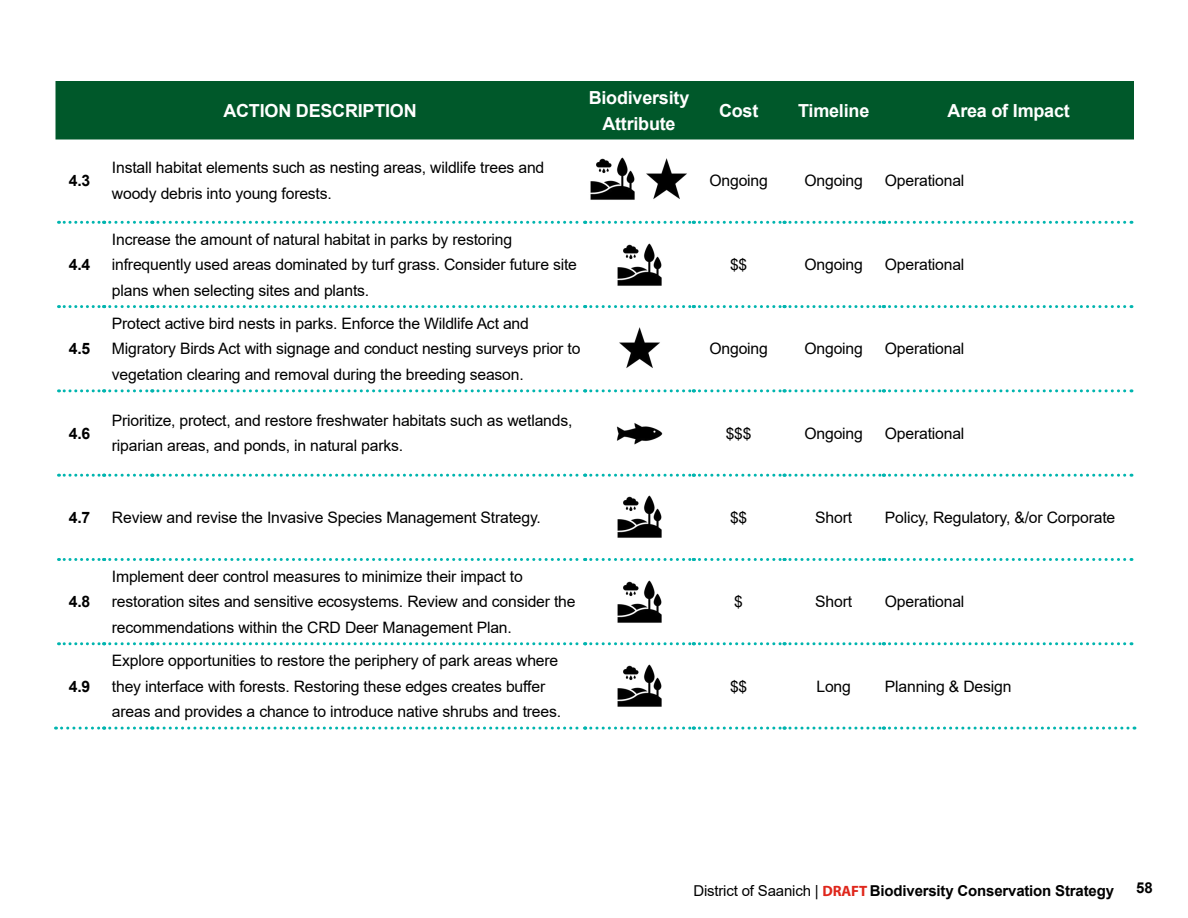
<style>
.page{position:relative;width:1188px;height:918px;background:#fff}
.page>*{position:absolute;margin:0;border:0;box-sizing:border-box;transform-origin:0 0}
.t1{font:700 18px/25.5px "Arial";letter-spacing:-.01em;color:#fff;text-align:center}
.t2{font:15.75px/25.5px "Arial";letter-spacing:-.01em;color:#000}
.t3{font:700 15.75px "Arial";color:#000}
.t4{font:700 15px "Arial";letter-spacing:-.01em;color:#000}
.s1{font-weight:400}
.s2{font-family:"Myriad Pro";color:#df271c}
</style>
<div class="page">
<div style="left:56px;top:81px;width:1078px;height:59px;background:#00582a"></div>
<svg style="left:58px;top:642px;width:1074px;height:3px"></svg>
<svg style="left:56px;top:727px;width:1079px;height:3px"></svg>
<svg style="left:58px;top:221px;width:1074px;height:3px"></svg>
<svg style="left:58px;top:305px;width:1074px;height:3px"></svg>
<svg style="left:58px;top:389px;width:1074px;height:3px"></svg>
<svg style="left:58px;top:474px;width:1074px;height:3px"></svg>
<svg style="left:58px;top:558px;width:1074px;height:3px"></svg>
<img style="left:617px;top:243px;width:45px;height:43px">
<img style="left:619px;top:327px;width:41px;height:41px">
<img style="left:590px;top:157px;width:45px;height:43px">
<img style="left:646px;top:158px;width:41px;height:41px">
<img style="left:616px;top:423px;width:47px;height:22px">
<img style="left:617px;top:495px;width:45px;height:43px">
<img style="left:617px;top:580px;width:45px;height:43px">
<img style="left:617px;top:664px;width:45px;height:43px">
<p class="t1" style="left:223px;top:98px;width:195px">ACTION DESCRIPTION</p>
<p class="t1" style="left:589px;top:85px;width:102px">Biodiversity<br>Attribute</p>
<p class="t1" style="left:719px;top:98px;width:41px">Cost</p>
<p class="t1" style="left:798px;top:98px;width:73px">Timeline</p>
<p class="t1" style="left:948px;top:98px;width:124px">Area of Impact</p>
<p class="t3" style="left:69px;top:169px;width:23px">4.3</p>
<p class="t2" style="left:112px;top:155px;width:434px">Install habitat elements such as nesting areas, wildlife trees and woody debris into young forests.</p>
<p class="t2" style="left:710px;top:167px;width:60px">Ongoing</p>
<p class="t2" style="left:805px;top:167px;width:60px">Ongoing</p>
<p class="t2" style="left:885px;top:167px;width:81px">Operational</p>
<p class="t3" style="left:69px;top:254px;width:23px">4.4</p>
<p class="t2" style="left:112px;top:226px;width:467px">Increase the amount of natural habitat in parks by restoring infrequently used areas dominated by turf grass. Consider future site plans when selecting sites and plants.</p>
<p class="t2" style="left:730px;top:252px;width:19px">$$</p>
<p class="t2" style="left:805px;top:252px;width:60px">Ongoing</p>
<p class="t2" style="left:885px;top:252px;width:81px">Operational</p>
<p class="t3" style="left:69px;top:338px;width:23px">4.5</p>
<p class="t2" style="left:112px;top:311px;width:470px">Protect active bird nests in parks. Enforce the Wildlife Act and<br>Migratory Birds Act with signage and conduct nesting surveys prior to vegetation clearing and removal during the breeding season.</p>
<p class="t2" style="left:710px;top:336px;width:60px">Ongoing</p>
<p class="t2" style="left:805px;top:336px;width:60px">Ongoing</p>
<p class="t2" style="left:885px;top:336px;width:81px">Operational</p>
<p class="t3" style="left:69px;top:422px;width:23px">4.6</p>
<p class="t2" style="left:112px;top:408px;width:462px">Prioritize, protect, and restore freshwater habitats such as wetlands, riparian areas, and ponds, in natural parks.</p>
<p class="t2" style="left:726px;top:420px;width:27px">$$$</p>
<p class="t2" style="left:805px;top:420px;width:60px">Ongoing</p>
<p class="t2" style="left:885px;top:420px;width:81px">Operational</p>
<p class="t3" style="left:69px;top:506px;width:23px">4.7</p>
<p class="t2" style="left:112px;top:505px;width:431px">Review and revise the Invasive Species Management Strategy.</p>
<p class="t2" style="left:730px;top:505px;width:19px">$$</p>
<p class="t2" style="left:815px;top:505px;width:38px">Short</p>
<p class="t2" style="left:885px;top:505px;width:232px">Policy, Regulatory, &amp;/or Corporate</p>
<p class="t3" style="left:69px;top:591px;width:23px">4.8</p>
<p class="t3" style="left:69px;top:675px;width:23px">4.9</p>
<p class="t2" style="left:112px;top:563px;width:465px">Implement deer control measures to minimize their impact to restoration sites and sensitive ecosystems. Review and consider the recommendations within the CRD Deer Management Plan.</p>
<p class="t2" style="left:112px;top:648px;width:451px">Explore opportunities to restore the periphery of park areas where they interface with forests. Restoring these edges creates buffer areas and provides a chance to introduce native shrubs and trees.</p>
<p class="t2" style="left:734px;top:589px;width:10px">$</p>
<p class="t2" style="left:815px;top:589px;width:38px">Short</p>
<p class="t2" style="left:885px;top:589px;width:81px">Operational</p>
<p class="t2" style="left:730px;top:673px;width:19px">$$</p>
<p class="t2" style="left:817px;top:673px;width:36px">Long</p>
<p class="t2" style="left:885px;top:673px;width:128px">Planning &amp; Design</p>
<p class="t4" style="left:693px;top:880px;width:422px"><span class="s1">District of Saanich |</span> <span class="s2">DRAFT</span> Biodiversity Conservation Strategy</p>
<p class="t4" style="left:1136px;top:877px;width:18px">58</p>
</div>
